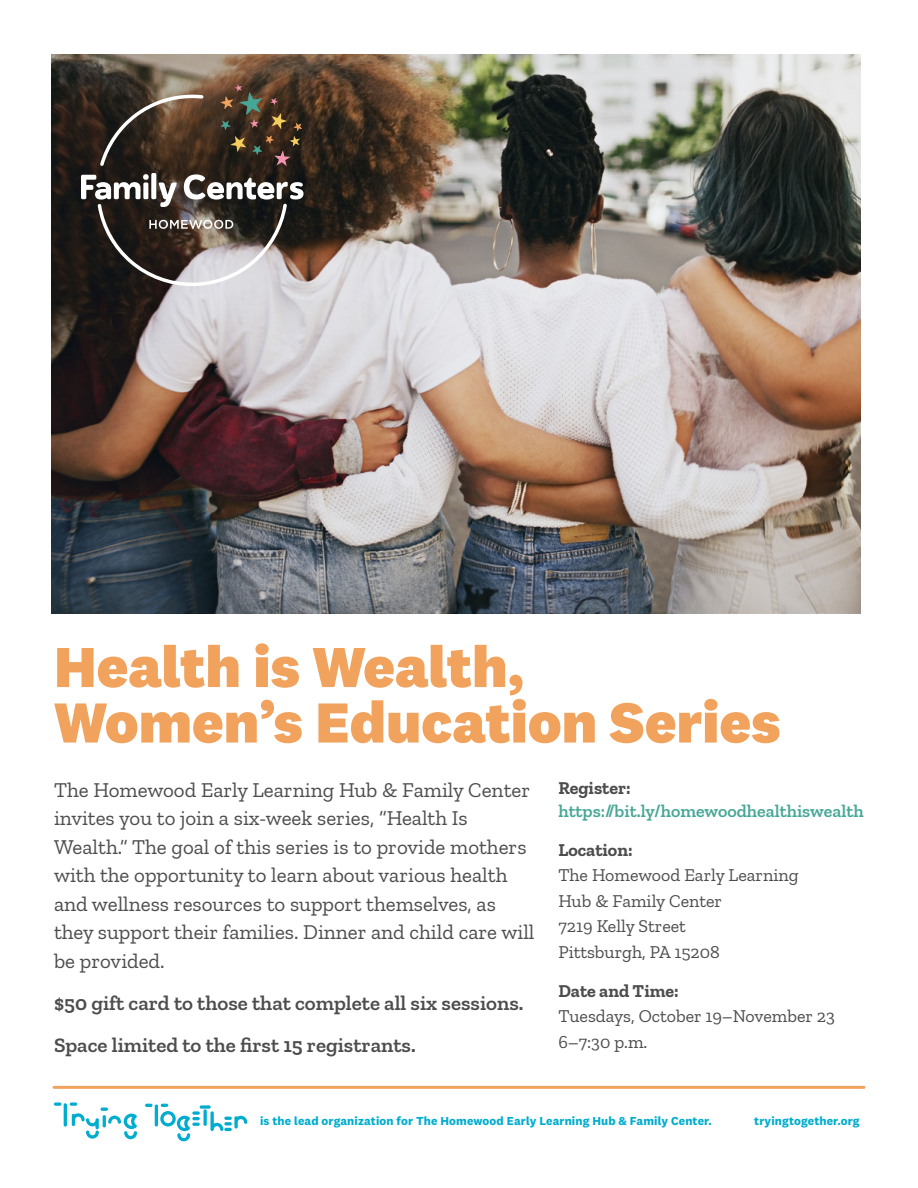
<style>
.page{position:relative;width:918px;height:1188px;background:#fff}
.page>*{position:absolute;margin:0;border:0;box-sizing:border-box;transform-origin:0 0}
.t1{font:800 58.5px/55.5px "National 2";color:#f1a25d}
.t2{font:21px/28.5px "Zilla Slab";color:#4d4d4f}
.t3{font:600 21px "Zilla Slab";color:#4d4d4f}
.t4{font:18px/25.5px "Zilla Slab";color:#4d4d4f}
.t5{font:600 18px/22.5px "Zilla Slab";color:#47a796}
.t6{font:700 12px "National 2";letter-spacing:.01em;color:#00adcf}
.s1{font-weight:700;color:#4d4d4f}
.s2{font-weight:700}
</style>
<div class="page">
<img style="left:51px;top:54px;width:810px;height:560px">
<hr style="left:54px;top:1086px;width:810px;height:3px;background:#f1a25d">
<svg style="left:54px;top:1102px;width:7px;height:4px"></svg>
<hr style="left:64px;top:1103px;width:3px;height:24px;background:#00adcf;border-radius:2px">
<svg style="left:70px;top:1102px;width:67px;height:37px"></svg>
<svg style="left:200px;top:1105px;width:11px;height:4px"></svg>
<svg style="left:145px;top:1104px;width:8px;height:3px"></svg>
<hr style="left:155px;top:1104px;width:3px;height:23px;background:#00adcf;border-radius:2px">
<svg style="left:203px;top:1109px;width:4px;height:17px"></svg>
<svg style="left:210px;top:1111px;width:37px;height:20px"></svg>
<svg style="left:160px;top:1104px;width:40px;height:37px"></svg>
<svg style="left:100px;top:95px;width:103px;height:71px;background:#4a3c2f"></svg>
<svg style="left:221px;top:84px;width:81px;height:82px;background:#473828"></svg>
<svg style="left:81px;top:174px;width:223px;height:112px;background:#645e5a"></svg>
<h1 class="t1" style="left:54px;top:639px;width:728px">Health is Wealth,<br>Women’s Education Series</h1>
<p class="t2" style="left:54px;top:775px;width:482px">The Homewood Early Learning Hub &amp; Family Center invites you to join a six-week series, “Health Is Wealth.” The goal of this series is to provide mothers with the opportunity to learn about various health and wellness resources to support themselves, as they support their families. Dinner and child care will be provided.</p>
<p class="t3" style="left:54px;top:991px;width:471px">$50 gift card to those that complete all six sessions.</p>
<p class="t3" style="left:54px;top:1033px;width:363px">Space limited to the first 15 registrants.</p>
<p class="t5" style="left:558px;top:777px;width:307px"><span class="s1">Register: </span>https://bit.ly/homewoodhealthiswealth</p>
<p class="t4" style="left:558px;top:837px;width:242px"><span class="s2">Location:<br></span>The Homewood Early Learning<br>Hub &amp; Family Center<br>7219 Kelly Street<br>Pittsburgh, PA 15208</p>
<p class="t4" style="left:558px;top:978px;width:278px"><span class="s2">Date and Time:<br></span>Tuesdays, October 19–November 23<br>6–7:30 p.m.</p>
<p class="t6" style="left:260px;top:1113px;width:453px">is the lead organization for The Homewood Early Learning Hub &amp; Family Center.</p>
<p class="t6" style="left:754px;top:1113px;width:107px">tryingtogether.org</p>
</div>
